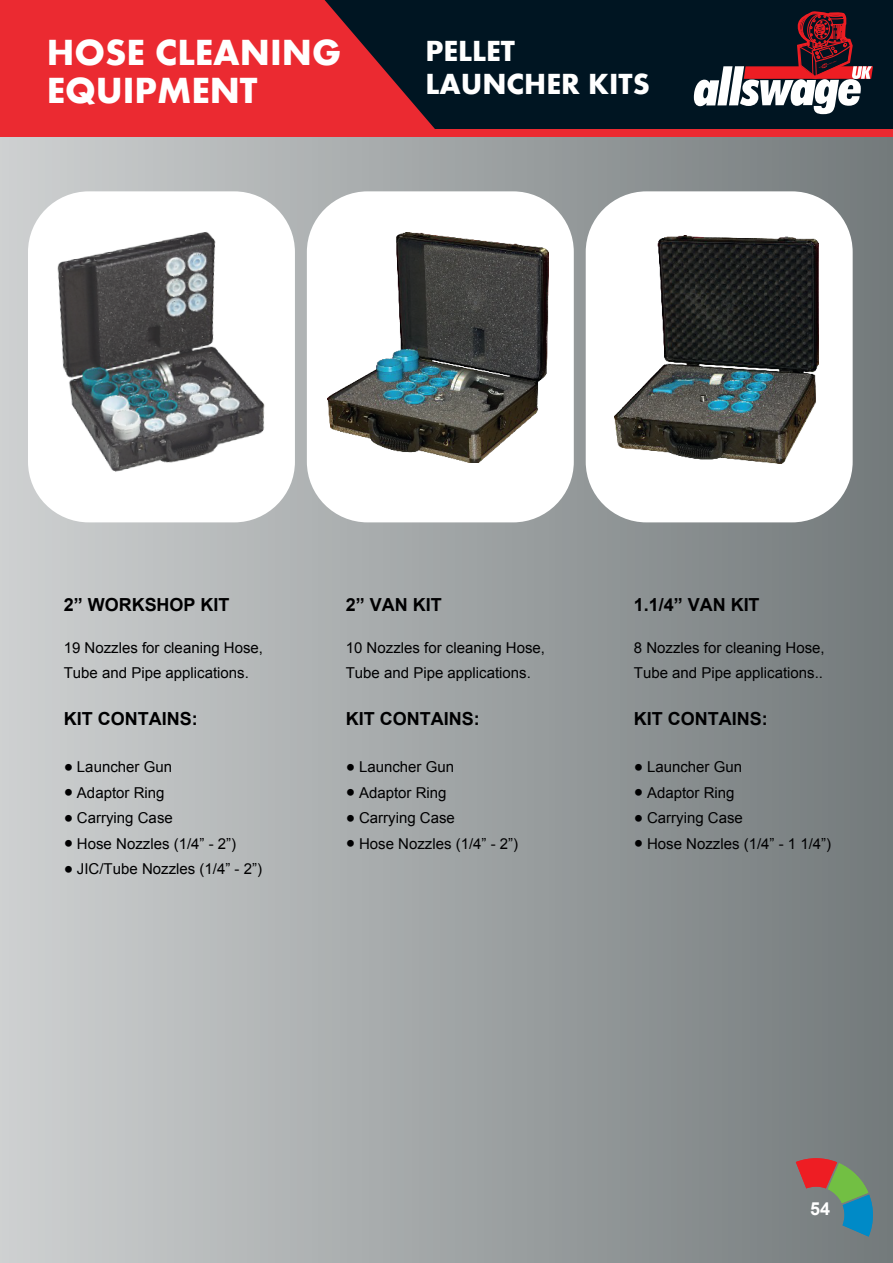
<style>
.page{position:relative;width:893px;height:1263px;background:#fff}
.page>*{position:absolute;margin:0;border:0;box-sizing:border-box;transform-origin:0 0}
.t1{font:700 37.5px/37.5px "Aharoni";color:#fff}
.t2{font:700 30px/33px "Aharoni";color:#fff}
.t3{font:700 18px "Arial";color:#000001}
.t4{font:700 18px "Arial";color:#fff}
.t5{font:15px/25.5px "Arial";color:#000001}
.s1{font-size:27px}
</style>
<div class="page">
<img style="left:0;top:136px;width:893px;height:1127px">
<div style="left:0;top:0;width:893px;height:136px;background:#001522"></div>
<div style="left:0;top:129px;width:893px;height:7px;background:#eb2a31"></div>
<svg style="left:796px;top:1158px;width:77px;height:78px;background:#777c74"></svg>
<svg style="left:315px;top:0;width:120px;height:129px"></svg>
<div style="left:0;top:0;width:315px;height:136px;background:#eb2a31"></div>
<svg style="left:694px;top:11px;width:179px;height:103px"></svg>
<div style="left:307px;top:191px;width:267px;height:331px;background:#fff;border-radius:61px"></div>
<div style="left:586px;top:191px;width:267px;height:331px;background:#fff;border-radius:61px"></div>
<img style="left:0;top:110px;width:326px;height:466px">
<img style="left:327px;top:232px;width:222px;height:230px">
<img style="left:615px;top:235px;width:203px;height:228px">
<hr style="left:892px;top:0;width:1px;height:136px;background:#eb2a31">
<h1 class="t1" style="left:47px;top:37px;width:296px">HOSE CLEANING<br>EQUIPMENT</h1>
<h2 class="t2" style="left:425px;top:37px;width:226px">PELLET<br>LAUNCHER KITS</h2>
<p class="t3" style="left:64px;top:592px;width:167px">2” WORKSHOP KIT</p>
<p class="t5" style="left:64px;top:635px;width:201px">19 Nozzles for cleaning Hose,<br>Tube and Pipe applications.</p>
<p class="t3" style="left:64px;top:707px;width:135px">KIT CONTAINS:</p>
<p class="t5" style="left:64px;top:754px;width:110px"><span class="s1">•</span> Launcher Gun</p>
<p class="t5" style="left:64px;top:780px;width:102px"><span class="s1">•</span> Adaptor Ring</p>
<p class="t5" style="left:64px;top:805px;width:111px"><span class="s1">•</span> Carrying Case</p>
<p class="t5" style="left:64px;top:831px;width:174px"><span class="s1">•</span> Hose Nozzles (1/4” - 2”)</p>
<p class="t5" style="left:64px;top:856px;width:200px"><span class="s1">•</span> JIC/Tube Nozzles (1/4” - 2”)</p>
<p class="t3" style="left:346px;top:592px;width:97px">2” VAN KIT</p>
<p class="t5" style="left:346px;top:635px;width:201px">10 Nozzles for cleaning Hose,<br>Tube and Pipe applications.</p>
<p class="t3" style="left:346px;top:707px;width:135px">KIT CONTAINS:</p>
<p class="t5" style="left:346px;top:754px;width:110px"><span class="s1">•</span> Launcher Gun</p>
<p class="t5" style="left:346px;top:780px;width:102px"><span class="s1">•</span> Adaptor Ring</p>
<p class="t5" style="left:346px;top:805px;width:111px"><span class="s1">•</span> Carrying Case</p>
<p class="t5" style="left:346px;top:831px;width:174px"><span class="s1">•</span> Hose Nozzles (1/4” - 2”)</p>
<p class="t3" style="left:634px;top:592px;width:127px">1.1/4” VAN KIT</p>
<p class="t5" style="left:634px;top:635px;width:192px">8 Nozzles for cleaning Hose,<br>Tube and Pipe applications..</p>
<p class="t3" style="left:634px;top:707px;width:135px">KIT CONTAINS:</p>
<p class="t5" style="left:634px;top:754px;width:110px"><span class="s1">•</span> Launcher Gun</p>
<p class="t5" style="left:634px;top:780px;width:102px"><span class="s1">•</span> Adaptor Ring</p>
<p class="t5" style="left:634px;top:805px;width:111px"><span class="s1">•</span> Carrying Case</p>
<p class="t5" style="left:634px;top:831px;width:199px"><span class="s1">•</span> Hose Nozzles (1/4” - 1 1/4”)</p>
<p class="t4" style="left:810px;top:1197px;width:22px">54</p>
</div>
